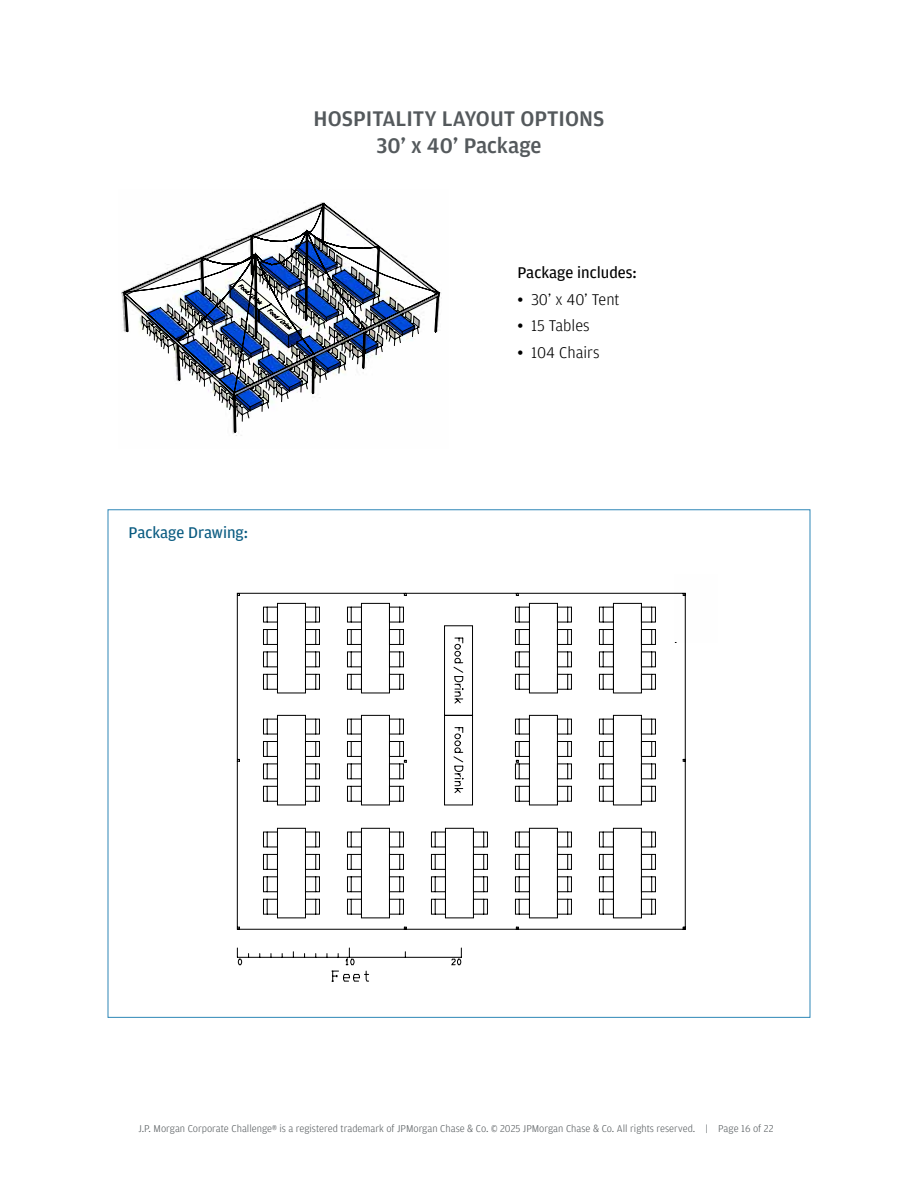
<style>
.page{position:relative;width:918px;height:1188px;background:#fff}
.page>*{position:absolute;margin:0;border:0;box-sizing:border-box;transform-origin:0 0}
.Document_Header{font:500 22.5px/27px "Amplitude";color:#54595c;text-align:center}
.t1{font:300 16.5px "Amplitude";color:#000}
.Bullet_Header{font:16.5px "Amplitude";color:#000}
.Bullet_Header-2{font:16.5px "Amplitude";color:#085a80}
.t2{font:300 10.5px "Amplitude";color:#54595c}
.s1{font-weight:500}
</style>
<div class="page">
<svg style="left:121px;top:202px;width:320px;height:234px"></svg>
<svg style="left:236px;top:592px;width:450px;height:338px"></svg>
<svg style="left:237px;top:947px;width:225px;height:35px"></svg>
<h2 class="Document_Header" style="left:314px;top:105px;width:292px">HOSPITALITY LAYOUT OPTIONS<br>30’ x 40’ Package</h2>
<p class="Bullet_Header-2" style="left:129px;top:523px;width:121px">Package Drawing:</p>
<p class="Bullet_Header" style="left:518px;top:263px;width:121px">Package includes:</p>
<p class="t1" style="left:518px;top:290px;width:104px"><span class="s1">•</span> 30’ x 40’ Tent</p>
<p class="t1" style="left:518px;top:317px;width:74px"><span class="s1">•</span> 15 Tables</p>
<p class="t1" style="left:518px;top:343px;width:84px"><span class="s1">•</span> 104 Chairs</p>
<p class="t2" style="left:138px;top:1123px;width:637px">J.P. Morgan Corporate Challenge® is a registered trademark of JPMorgan Chase &amp; Co. © 2025 JPMorgan Chase &amp; Co. All rights reserved. | Page 16 of 22</p>
</div>
